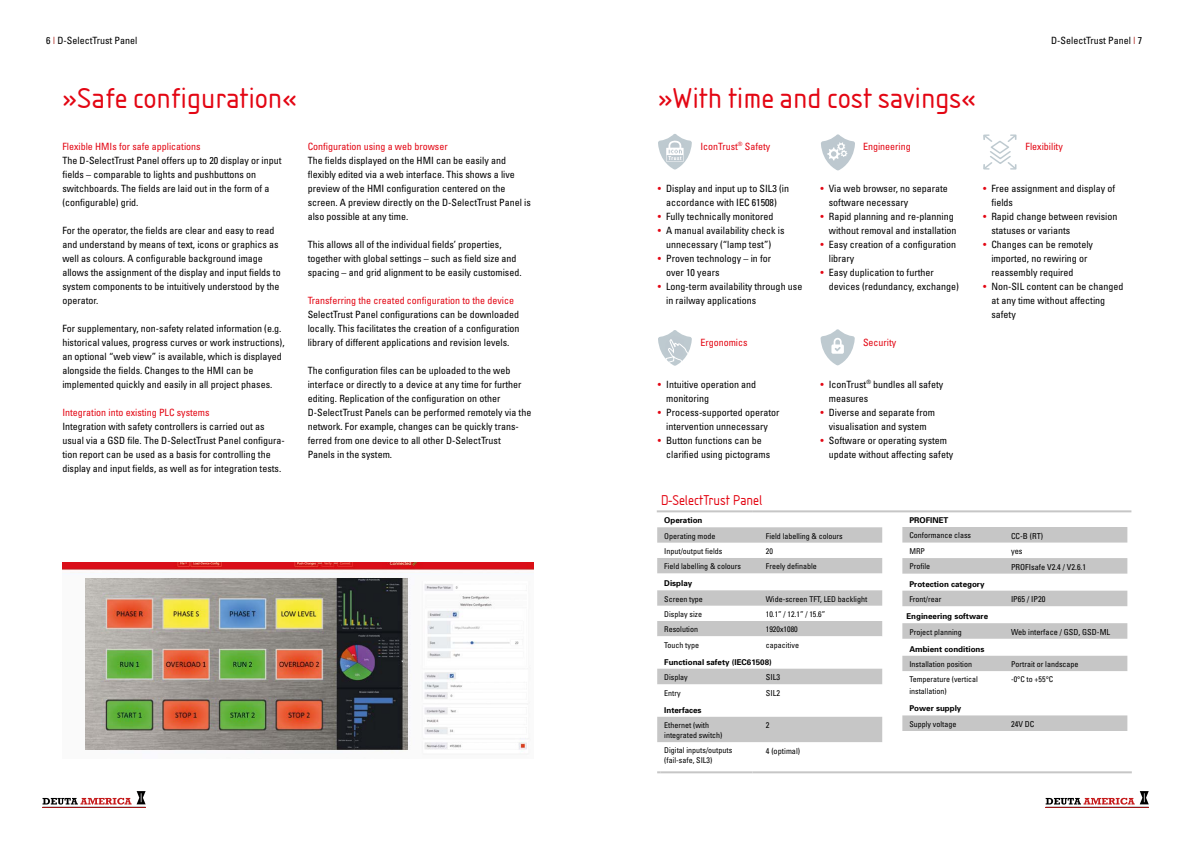
<style>
.page{position:relative;width:1191px;height:842px;background:#fff}
.page>*{position:absolute;margin:0;border:0;box-sizing:border-box;transform-origin:0 0}
.t1{font:30px "Isonorm";color:#e30613}
.t2{font:14.8px "Isonorm";color:#e30613;scale:.94 1}
.t3{font:condensed 10px/14px "Univers";color:#000}
.t4{font:condensed 10px "Univers";color:#e30613}
.t5{font:condensed 8.2px "Univers";color:#000}
.t6{font:condensed 8px/10px "Univers";color:#000}
.t7{font:700 8px "Univers";color:#000}
.s1{color:#a51008}
.s2{color:#e30613}
</style>
<div class="page">
<svg style="left:1045px;top:791px;width:103px;height:13px"></svg>
<hr style="left:1045px;top:808px;width:103px;height:1px;background:#010202">
<hr style="left:1045px;top:807px;width:103px;height:1px;background:#010202">
<svg style="left:43px;top:791px;width:103px;height:13px"></svg>
<hr style="left:43px;top:808px;width:103px;height:1px;background:#010202">
<hr style="left:43px;top:807px;width:103px;height:1px;background:#010202">
<svg style="left:983px;top:134px;width:34px;height:36px"></svg>
<svg style="left:658px;top:134px;width:34px;height:36px"></svg>
<svg style="left:658px;top:330px;width:34px;height:36px"></svg>
<svg style="left:821px;top:134px;width:34px;height:36px"></svg>
<svg style="left:820px;top:329px;width:35px;height:36px"></svg>
<img style="left:62px;top:562px;width:471px;height:192px">
<img style="left:85px;top:578px;width:322px;height:171px">
<svg style="left:902px;top:512px;width:225px;height:1px"></svg>
<svg style="left:902px;top:527px;width:225px;height:204px"></svg>
<hr style="left:660px;top:510px;width:92px;height:2px;background:#c6c6c6">
<hr style="left:752px;top:510px;width:379px;height:2px;background:#c6c6c6">
<svg style="left:657px;top:527px;width:225px;height:246px"></svg>
<hr style="left:660px;top:771px;width:92px;height:2px;background:#c6c6c6">
<hr style="left:752px;top:771px;width:379px;height:2px;background:#c6c6c6">
<p class="t3" style="left:46px;top:33px;width:93px">6 <span class="s1">|</span> D-SelectTrust Panel</p>
<p class="t3" style="left:1051px;top:33px;width:93px">D-SelectTrust Panel <span class="s1">|</span> 7</p>
<h1 class="t1" style="left:62px;top:81px;width:236px">»Safe configuration«</h1>
<p class="t4" style="left:62px;top:140px;width:140px">Flexible HMIs for safe applications</p>
<p class="t3" style="left:62px;top:153px;width:221px">The D-SelectTrust Panel offers up to 20 display or input fields – comparable to lights and pushbuttons on switchboards. The fields are laid out in the form of a (configurable) grid.</p>
<p class="t3" style="left:62px;top:223px;width:220px">For the operator, the fields are clear and easy to read and understand by means of text, icons or graphics as well as colours. A configurable background image allows the assignment of the display and input fields to system components to be intuitively understood by the operator.</p>
<p class="t3" style="left:62px;top:321px;width:224px">For supplementary, non-safety related information (e.g. historical values, progress curves or work instructions), an optional “web view” is available, which is displayed alongside the fields. Changes to the HMI can be implemented quickly and easily in all project phases.</p>
<p class="t4" style="left:62px;top:406px;width:149px">Integration into existing PLC systems</p>
<p class="t3" style="left:62px;top:419px;width:224px">Integration with safety controllers is carried out as usual via a GSD file. The D-SelectTrust Panel configura&shy;tion report can be used as a basis for controlling the display and input fields, as well as for integration tests.</p>
<p class="t4" style="left:308px;top:140px;width:141px">Configuration using a web browser</p>
<p class="t3" style="left:308px;top:153px;width:225px">The fields displayed on the HMI can be easily and flexibly edited via a web interface. This shows a live preview of the HMI configuration centered on the screen. A preview directly on the D-SelectTrust Panel is also possible at any time.</p>
<p class="t3" style="left:308px;top:237px;width:215px">This allows all of the individual fields’ properties, together with global settings – such as field size and spacing – and grid alignment to be easily customised.</p>
<p class="t4" style="left:308px;top:294px;width:208px">Transferring the created configuration to the device</p>
<p class="t3" style="left:308px;top:307px;width:213px;text-align:justify">SelectTrust Panel configurations can be downloaded locally. This facilitates the creation of a configuration library of different applications and revision levels.</p>
<p class="t3" style="left:308px;top:363px;width:225px">The configuration files can be uploaded to the web interface or directly to a device at any time for further editing. Replication of the configuration on other D-SelectTrust Panels can be performed remotely via the network. For example, changes can be quickly trans&shy;ferred from one device to all other D-SelectTrust<br>Panels in the system.</p>
<h1 class="t1" style="left:658px;top:81px;width:319px">»With time and cost savings«</h1>
<p class="t4" style="left:700px;top:140px;width:71px">IconTrust<sup>®</sup> Safety</p>
<p class="t3" style="left:658px;top:181px;width:133px;text-align:center"><span class="s2">•</span> Display and input up to SIL3 (in accordance with IEC 61508)</p>
<p class="t3" style="left:658px;top:209px;width:117px"><span class="s2">•</span> Fully technically monitored</p>
<p class="t3" style="left:658px;top:223px;width:128px;text-align:center"><span class="s2">•</span> A manual availability check is unnecessary (“lamp test”)</p>
<p class="t3" style="left:666px;top:251px;width:106px;text-indent:-8px"><span class="s2">•</span> Proven technology – in for over 10 years</p>
<p class="t3" style="left:666px;top:279px;width:138px;text-indent:-8px"><span class="s2">•</span> Long-term availability through use in railway applications</p>
<p class="t4" style="left:700px;top:336px;width:49px">Ergonomics</p>
<p class="t3" style="left:666px;top:377px;width:91px;text-indent:-8px"><span class="s2">•</span> Intuitive operation and monitoring</p>
<p class="t3" style="left:658px;top:405px;width:123px;text-align:center"><span class="s2">•</span> Process-supported operator intervention unnecessary</p>
<p class="t3" style="left:666px;top:433px;width:105px;text-indent:-8px"><span class="s2">•</span> Button functions can be clarified using pictograms</p>
<p class="t4" style="left:863px;top:140px;width:49px">Engineering</p>
<p class="t3" style="left:828px;top:181px;width:121px;text-indent:-8px"><span class="s2">•</span> Via web browser, no separate software necessary</p>
<p class="t3" style="left:820px;top:209px;width:138px;text-align:right"><span class="s2">•</span> Rapid planning and re-planning without removal and installation</p>
<p class="t3" style="left:828px;top:237px;width:129px;text-indent:-8px"><span class="s2">•</span> Easy creation of a configuration library</p>
<p class="t3" style="left:828px;top:265px;width:132px;text-indent:-8px"><span class="s2">•</span> Easy duplication to further devices (redundancy, exchange)</p>
<p class="t4" style="left:863px;top:336px;width:35px">Security</p>
<p class="t3" style="left:828px;top:377px;width:116px;text-indent:-8px"><span class="s2">•</span> IconTrust<sup>®</sup> bundles all safety measures</p>
<p class="t3" style="left:820px;top:405px;width:116px;text-align:center"><span class="s2">•</span> Diverse and separate from visualisation and system</p>
<p class="t3" style="left:828px;top:433px;width:126px;text-indent:-8px"><span class="s2">•</span> Software or operating system update without affecting safety</p>
<p class="t4" style="left:1025px;top:140px;width:39px">Flexibility</p>
<p class="t3" style="left:991px;top:181px;width:125px;text-indent:-8px"><span class="s2">•</span> Free assignment and display of fields</p>
<p class="t3" style="left:991px;top:209px;width:128px;text-indent:-8px"><span class="s2">•</span> Rapid change between revision statuses or variants</p>
<p class="t3" style="left:991px;top:237px;width:103px;text-indent:-8px"><span class="s2">•</span> Changes can be remotely imported, no rewiring or reassembly required</p>
<p class="t3" style="left:991px;top:279px;width:134px;text-indent:-8px"><span class="s2">•</span> Non-SIL content can be changed at any time without affecting safety</p>
<h2 class="t2" style="left:661px;top:492px;width:109px">D-SelectTrust Panel</h2>
<p class="t7" style="left:664px;top:515px;width:40px">Operation</p>
<p class="t6" style="left:664px;top:531px;width:53px">Operating mode</p>
<p class="t6" style="left:766px;top:531px;width:78px">Field labelling &amp; colours</p>
<p class="t6" style="left:664px;top:546px;width:60px">Input/output fields</p>
<p class="t6" style="left:766px;top:546px;width:9px">20</p>
<p class="t6" style="left:664px;top:561px;width:78px">Field labelling &amp; colours</p>
<p class="t6" style="left:766px;top:561px;width:53px">Freely definable</p>
<p class="t7" style="left:664px;top:578px;width:30px">Display</p>
<p class="t6" style="left:664px;top:594px;width:40px">Screen type</p>
<p class="t6" style="left:766px;top:594px;width:103px">Wide-screen TFT, LED backlight</p>
<p class="t6" style="left:664px;top:609px;width:39px">Display size</p>
<p class="t6" style="left:766px;top:609px;width:61px">10.1” / 12.1” / 15.6”</p>
<p class="t6" style="left:664px;top:624px;width:35px">Resolution</p>
<p class="t6" style="left:766px;top:624px;width:33px">1920x1080</p>
<p class="t6" style="left:664px;top:640px;width:36px">Touch type</p>
<p class="t6" style="left:766px;top:640px;width:35px">capacitive</p>
<p class="t7" style="left:664px;top:657px;width:109px">Functional safety (IEC61508)</p>
<p class="t6" style="left:664px;top:672px;width:25px">Display</p>
<p class="t5" style="left:766px;top:672px;width:16px">SIL3</p>
<p class="t6" style="left:664px;top:687px;width:18px">Entry</p>
<p class="t5" style="left:766px;top:688px;width:16px">SIL2</p>
<p class="t7" style="left:664px;top:705px;width:39px">Interfaces</p>
<p class="t6" style="left:664px;top:720px;width:60px">Ethernet (with integrated switch)</p>
<p class="t5" style="left:766px;top:720px;width:5px">2</p>
<p class="t6" style="left:664px;top:745px;width:69px">Digital inputs/outputs (fail-safe, SIL3)</p>
<p class="t5" style="left:766px;top:745px;width:36px">4 (optimal)</p>
<p class="t7" style="left:909px;top:515px;width:41px">PROFINET</p>
<p class="t6" style="left:909px;top:530px;width:63px">Conformance class</p>
<p class="t5" style="left:1011px;top:530px;width:34px">CC-B (RT)</p>
<p class="t6" style="left:909px;top:546px;width:17px">MRP</p>
<p class="t5" style="left:1011px;top:546px;width:13px">yes</p>
<p class="t6" style="left:909px;top:561px;width:22px">Profile</p>
<p class="t5" style="left:1011px;top:561px;width:77px">PROFIsafe V2.4 / V2.6.1</p>
<p class="t7" style="left:909px;top:579px;width:77px">Protection category</p>
<p class="t6" style="left:909px;top:594px;width:33px">Front/rear</p>
<p class="t5" style="left:1011px;top:594px;width:36px">IP65 / IP20</p>
<p class="t7" style="left:906px;top:611px;width:83px">Engineering software</p>
<p class="t6" style="left:909px;top:626px;width:54px">Project planning</p>
<p class="t5" style="left:1011px;top:627px;width:101px">Web interface / GSD, GSD-ML</p>
<p class="t7" style="left:909px;top:644px;width:77px">Ambient conditions</p>
<p class="t6" style="left:909px;top:659px;width:64px">Installation position</p>
<p class="t6" style="left:1011px;top:659px;width:69px">Portrait or landscape</p>
<p class="t6" style="left:909px;top:673px;width:70px;line-height:12px">Temperature (vertical installation)</p>
<p class="t6" style="left:1011px;top:674px;width:44px">-0°C to +55°C</p>
<p class="t7" style="left:909px;top:703px;width:54px">Power supply</p>
<p class="t6" style="left:909px;top:719px;width:49px">Supply voltage</p>
<p class="t5" style="left:1011px;top:719px;width:25px">24V DC</p>
</div>
